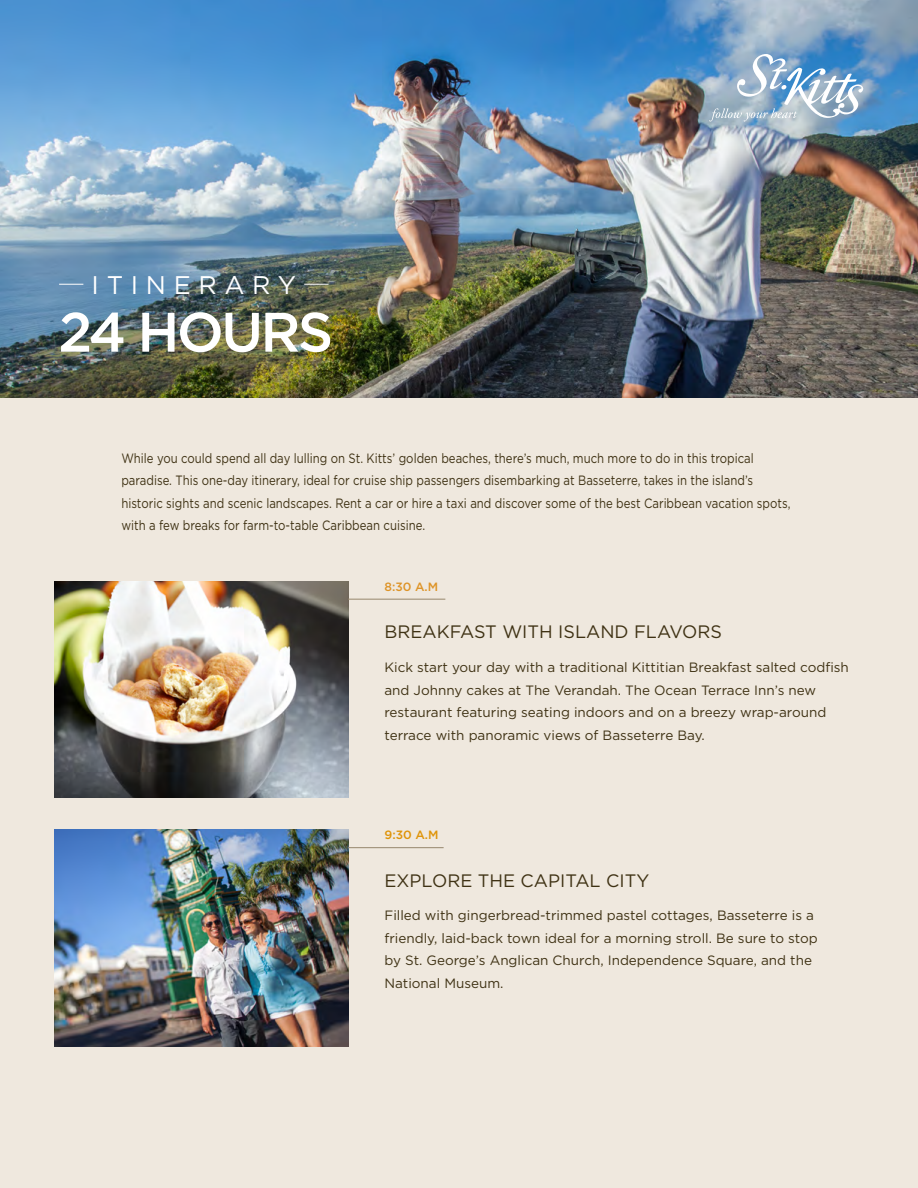
<style>
.page{position:relative;width:918px;height:1188px;background:#efe8de}
.page>*{position:absolute;margin:0;border:0;box-sizing:border-box;transform-origin:0 0}
.t1{font:500 55.5px "Gotham";letter-spacing:-.05em;color:#fff}
.t2{font:25.5px "Gotham";letter-spacing:.3em;color:#fff}
.t3{font:18px "Gotham";color:#3f3214}
.t4{font:13.5px/22.5px "Gotham";color:#3f3214}
.t5{font:13.5px/22.5px "Gotham";color:#3f3214;scale:.84 1}
.t6{font:500 12px "Gotham";color:#de9427}
.t7{font:500 12px "Gotham";color:#df9408}
</style>
<div class="page">
<img style="left:0;top:0;width:918px;height:397px">
<img style="left:54px;top:581px;width:294px;height:217px">
<hr style="left:348px;top:599px;width:97px;height:1px;background:#96866c">
<svg style="left:709px;top:54px;width:154px;height:68px"></svg>
<img style="left:54px;top:830px;width:294px;height:216px">
<hr style="left:348px;top:847px;width:96px;height:1px;background:#96866c">
<svg style="left:59px;top:284px;width:24px;height:1px"></svg>
<svg style="left:304px;top:284px;width:25px;height:1px"></svg>
<h2 class="t2" style="left:92px;top:268px;width:206px">ITINERARY</h2>
<h1 class="t1" style="left:58px;top:296px;width:276px">24 HOURS</h1>
<p class="t5" style="left:121px;top:446px;width:798px">While you could spend all day lulling on St. Kitts’ golden beaches, there’s much, much more to do in this tropical paradise. This one-day itinerary, ideal for cruise ship passengers disembarking at Basseterre, takes in the island’s historic sights and scenic landscapes. Rent a car or hire a taxi and discover some of the best Caribbean vacation spots, with a few breaks for farm-to-table Caribbean cuisine.</p>
<p class="t6" style="left:384px;top:579px;width:55px">8:30 A.M</p>
<h3 class="t3" style="left:384px;top:620px;width:339px">BREAKFAST WITH ISLAND FLAVORS</h3>
<p class="t4" style="left:384px;top:656px;width:466px">Kick start your day with a traditional Kittitian Breakfast salted codfish and Johnny cakes at The Verandah. The Ocean Terrace Inn’s new restaurant featuring seating indoors and on a breezy wrap-around terrace with panoramic views of Basseterre Bay.</p>
<p class="t7" style="left:384px;top:827px;width:56px">9:30 A.M</p>
<h3 class="t3" style="left:384px;top:869px;width:266px">EXPLORE THE CAPITAL CITY</h3>
<p class="t4" style="left:384px;top:904px;width:435px">Filled with gingerbread-trimmed pastel cottages, Basseterre is a friendly, laid-back town ideal for a morning stroll. Be sure to stop by St. George’s Anglican Church, Independence Square, and the National Museum.</p>
</div>
